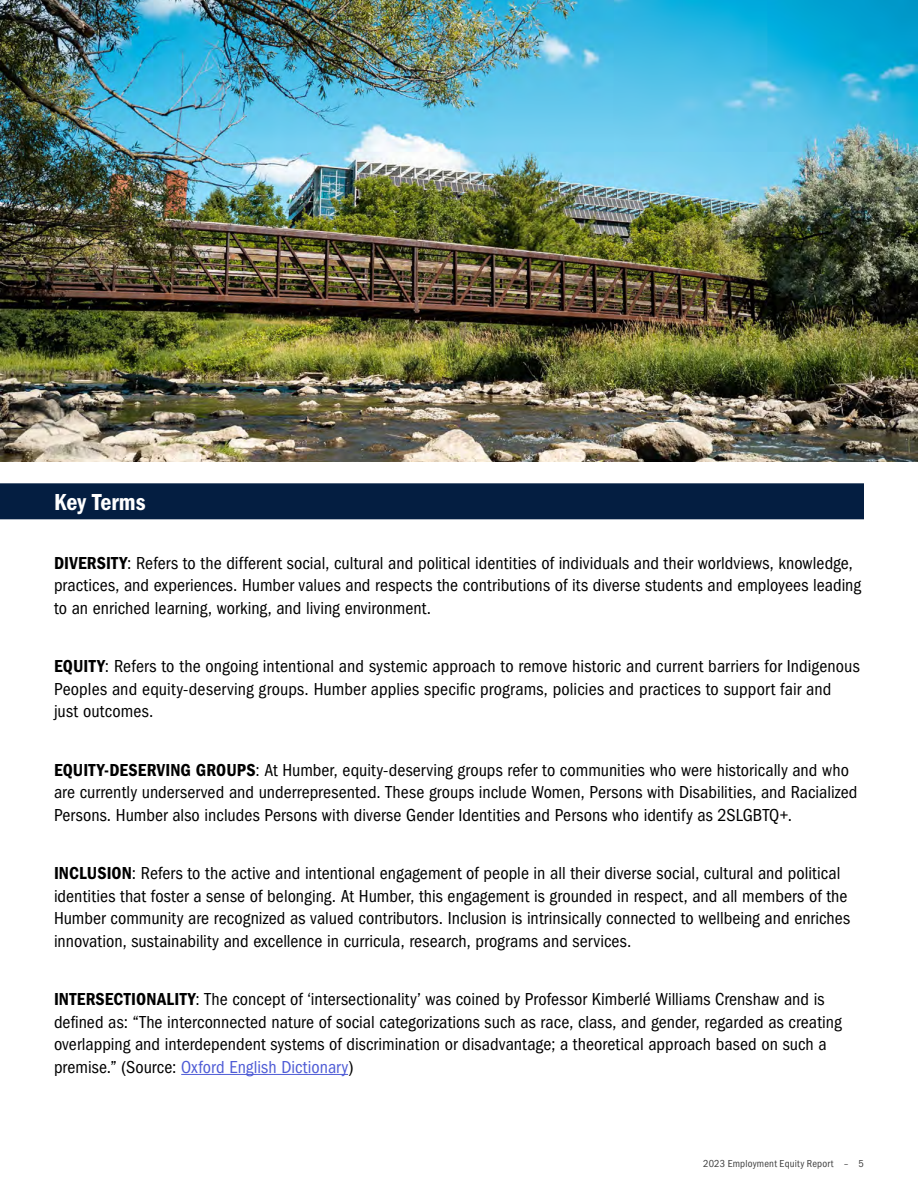
<style>
.page{position:relative;width:918px;height:1188px;background:#fff}
.page>*{position:absolute;margin:0;border:0;box-sizing:border-box;transform-origin:0 0}
.blue_header_h2{font:24px "ITC Franklin Gothic Std Dm Cd";letter-spacing:-.005em;color:#fff}
.p_body{font:condensed 18px/22.5px "ITC Franklin Gothic Std";letter-spacing:.005em;color:#000}
.t1{font:condensed 10.5px "ITC Franklin Gothic Std";letter-spacing:.02em;color:#404040}
.s1{font-family:"ITC Franklin Gothic Std Dm Cd";font-stretch:normal}
.s2{color:#4f5cd6}
</style>
<div class="page">
<img style="left:0;top:0;width:918px;height:462px">
<div style="left:0;top:483px;width:864px;height:36px;background:#041e41"></div>
<hr style="left:181px;top:1074px;width:167px;height:1px;background:#4f5cd6">
<p class="blue_header_h2" style="left:54px;top:488px;width:93px">Key Terms</p>
<p class="p_body" style="left:54px;top:552px;width:809px"><span class="s1">DIVERSITY</span>: Refers to the different social, cultural and political identities of individuals and their worldviews, knowledge, practices, and experiences. Humber values and respects the contributions of its diverse students and employees leading to an enriched learning, working, and living environment.</p>
<p class="p_body" style="left:54px;top:655px;width:807px"><span class="s1">EQUITY</span>: Refers to the ongoing intentional and systemic approach to remove historic and current barriers for Indigenous<br>Peoples and equity-deserving groups. Humber applies specific programs, policies and practices to support fair and just outcomes.</p>
<p class="p_body" style="left:54px;top:759px;width:805px"><span class="s1">EQUITY-DESERVING GROUPS</span>: At Humber, equity-deserving groups refer to communities who were historically and who are currently underserved and underrepresented. These groups include Women, Persons with Disabilities, and Racialized<br>Persons. Humber also includes Persons with diverse Gender Identities and Persons who identify as 2SLGBTQ+.</p>
<p class="p_body" style="left:54px;top:862px;width:798px"><span class="s1">INCLUSION</span>: Refers to the active and intentional engagement of people in all their diverse social, cultural and political identities that foster a sense of belonging. At Humber, this engagement is grounded in respect, and all members of the Humber community are recognized as valued contributors. Inclusion is intrinsically connected to wellbeing and enriches innovation, sustainability and excellence in curricula, research, programs and services.</p>
<p class="p_body" style="left:54px;top:988px;width:789px"><span class="s1">INTERSECTIONALITY</span>: The concept of ‘intersectionality’ was coined by Professor Kimberlé Williams Crenshaw and is defined as: “The interconnected nature of social categorizations such as race, class, and gender, regarded as creating overlapping and interdependent systems of discrimination or disadvantage; a theoretical approach based on such a premise.” (Source: <span class="s2">Oxford English Dictionary</span>)</p>
<p class="t1" style="left:703px;top:1157px;width:162px">2023 Employment Equity Report – 5</p>
</div>
